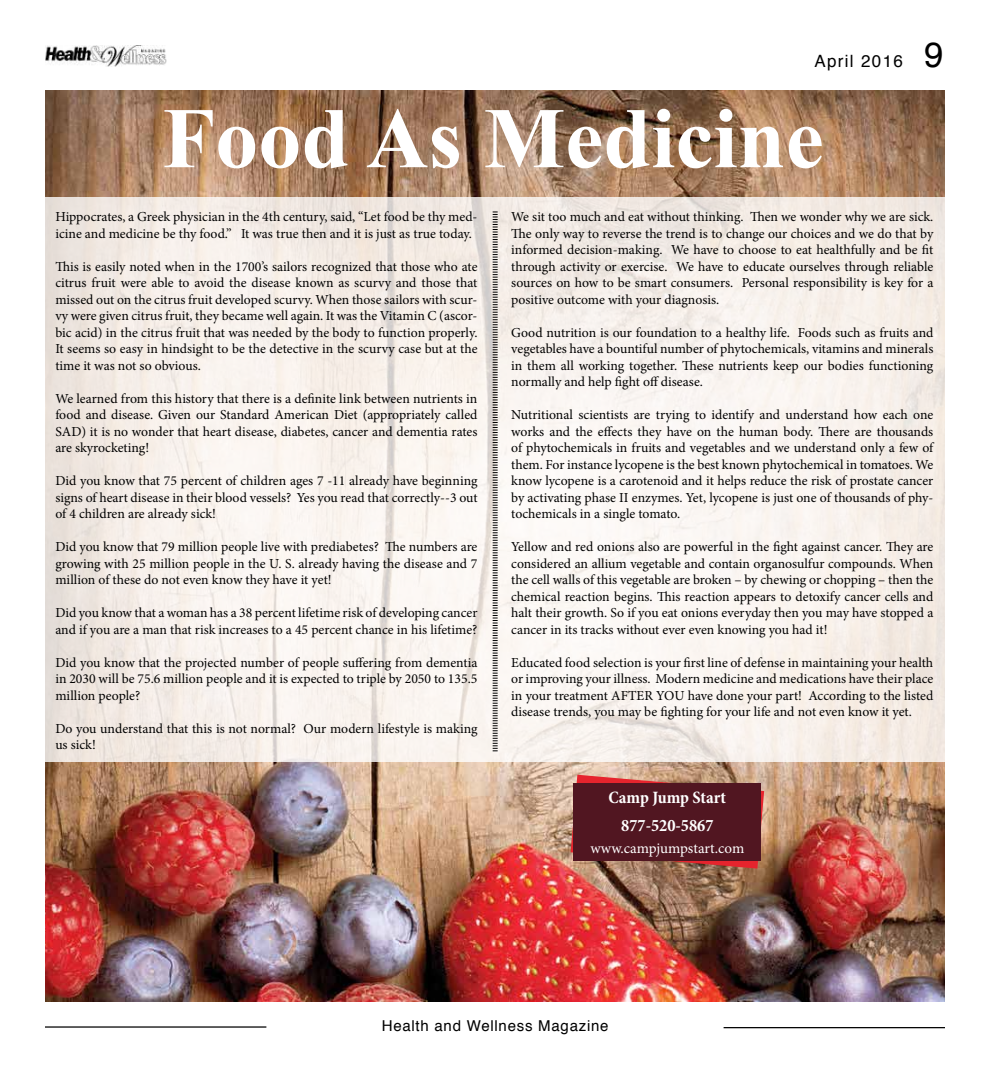
<style>
.page{position:relative;width:990px;height:1080px;background:#fff}
.page>*{position:absolute;margin:0;border:0;box-sizing:border-box;transform-origin:0 0}
.t1{font:700 86.25px "Times New Roman";color:#fff}
.t2{font:700 condensed 17.5px/27.5px "Minion Pro";color:#fff;text-align:center}
.t3{font:17px "Helvetica";letter-spacing:.08em;color:#000}
.t4{font:15px "Helvetica";letter-spacing:.05em;color:#000}
.t5{font:15px "Minion Pro";color:#fff}
.t6{font:13.75px/16.5px "Minion Pro";color:#000;text-align:justify}
.s1{font-size:35px}
</style>
<div class="page">
<img style="left:45px;top:45px;width:122px;height:22px">
<hr style="left:724px;top:1027px;width:221px;height:1px;background:#000">
<hr style="left:45px;top:1026px;width:221px;height:2px;background:#000">
<img style="left:45px;top:90px;width:900px;height:911px">
<svg style="left:571px;top:775px;width:193px;height:94px;background:#be7562"></svg>
<div style="left:574px;top:783px;width:187px;height:78px;background:#511621"></div>
<svg style="left:45px;top:197px;width:900px;height:564px;fill:#f8f1ec"></svg>
<svg style="left:492px;top:211px;width:7px;height:541px"></svg>
<p class="t3" style="left:814px;top:55px;width:131px">April 2016 <span class="s1">9</span></p>
<h1 class="t1" style="left:163px;top:87px;width:663px">Food As Medicine</h1>
<p class="t6" style="left:55px;top:210px;width:424px">Hippocrates, a Greek physician in the 4th century, said, “Let food be thy med&shy;icine and medicine be thy food.” It was true then and it is just as true today.</p>
<p class="t6" style="left:55px;top:260px;width:424px">This is easily noted when in the 1700’s sailors recognized that those who ate citrus fruit were able to avoid the disease known as scurvy and those that missed out on the citrus fruit developed scurvy. When those sailors with scur&shy;vy were given citrus fruit, they became well again. It was the Vitamin C (ascor&shy;bic acid) in the citrus fruit that was needed by the body to function properly.<br>It seems so easy in hindsight to be the detective in the scurvy case but at the time it was not so obvious.</p>
<p class="t6" style="left:55px;top:392px;width:424px">We learned from this history that there is a definite link between nutrients in food and disease. Given our Standard American Diet (appropriately called SAD) it is no wonder that heart disease, diabetes, cancer and dementia rates are skyrocketing!</p>
<p class="t6" style="left:55px;top:474px;width:424px">Did you know that 75 percent of children ages 7 -11 already have beginning signs of heart disease in their blood vessels? Yes you read that correctly--3 out of 4 children are already sick!</p>
<p class="t6" style="left:55px;top:540px;width:424px">Did you know that 79 million people live with prediabetes? The numbers are growing with 25 million people in the U. S. already having the disease and 7 million of these do not even know they have it yet!</p>
<p class="t6" style="left:55px;top:606px;width:424px">Did you know that a woman has a 38 percent lifetime risk of developing cancer and if you are a man that risk increases to a 45 percent chance in his lifetime?</p>
<p class="t6" style="left:55px;top:656px;width:424px">Did you know that the projected number of people suffering from dementia in 2030 will be 75.6 million people and it is expected to triple by 2050 to 135.5 million people?</p>
<p class="t6" style="left:55px;top:722px;width:424px">Do you understand that this is not normal? Our modern lifestyle is making us sick!</p>
<p class="t6" style="left:511px;top:210px;width:424px">We sit too much and eat without thinking. Then we wonder why we are sick.<br>The only way to reverse the trend is to change our choices and we do that by informed decision-making. We have to choose to eat healthfully and be fit through activity or exercise. We have to educate ourselves through reliable sources on how to be smart consumers. Personal responsibility is key for a positive outcome with your diagnosis.</p>
<p class="t6" style="left:511px;top:326px;width:424px">Good nutrition is our foundation to a healthy life. Foods such as fruits and vegetables have a bountiful number of phytochemicals, vitamins and minerals in them all working together. These nutrients keep our bodies functioning normally and help fight off disease.</p>
<p class="t6" style="left:511px;top:408px;width:424px">Nutritional scientists are trying to identify and understand how each one works and the effects they have on the human body. There are thousands of phytochemicals in fruits and vegetables and we understand only a few of them. For instance lycopene is the best known phytochemical in tomatoes. We know lycopene is a carotenoid and it helps reduce the risk of prostate cancer by activating phase II enzymes. Yet, lycopene is just one of thousands of phy&shy;tochemicals in a single tomato.</p>
<p class="t6" style="left:511px;top:540px;width:424px">Yellow and red onions also are powerful in the fight against cancer. They are considered an allium vegetable and contain organosulfur compounds. When the cell walls of this vegetable are broken – by chewing or chopping – then the chemical reaction begins. This reaction appears to detoxify cancer cells and halt their growth. So if you eat onions everyday then you may have stopped a cancer in its tracks without ever even knowing you had it!</p>
<p class="t6" style="left:511px;top:656px;width:424px">Educated food selection is your first line of defense in maintaining your health or improving your illness. Modern medicine and medications have their place in your treatment AFTER YOU have done your part! According to the listed disease trends, you may be fighting for your life and not even know it yet.</p>
<p class="t2" style="left:609px;top:785px;width:119px">Camp Jump Start<br>877-520-5867</p>
<p class="t5" style="left:590px;top:842px;width:155px">www.campjumpstart.com</p>
<p class="t4" style="left:382px;top:1020px;width:228px">Health and Wellness Magazine</p>
</div>
